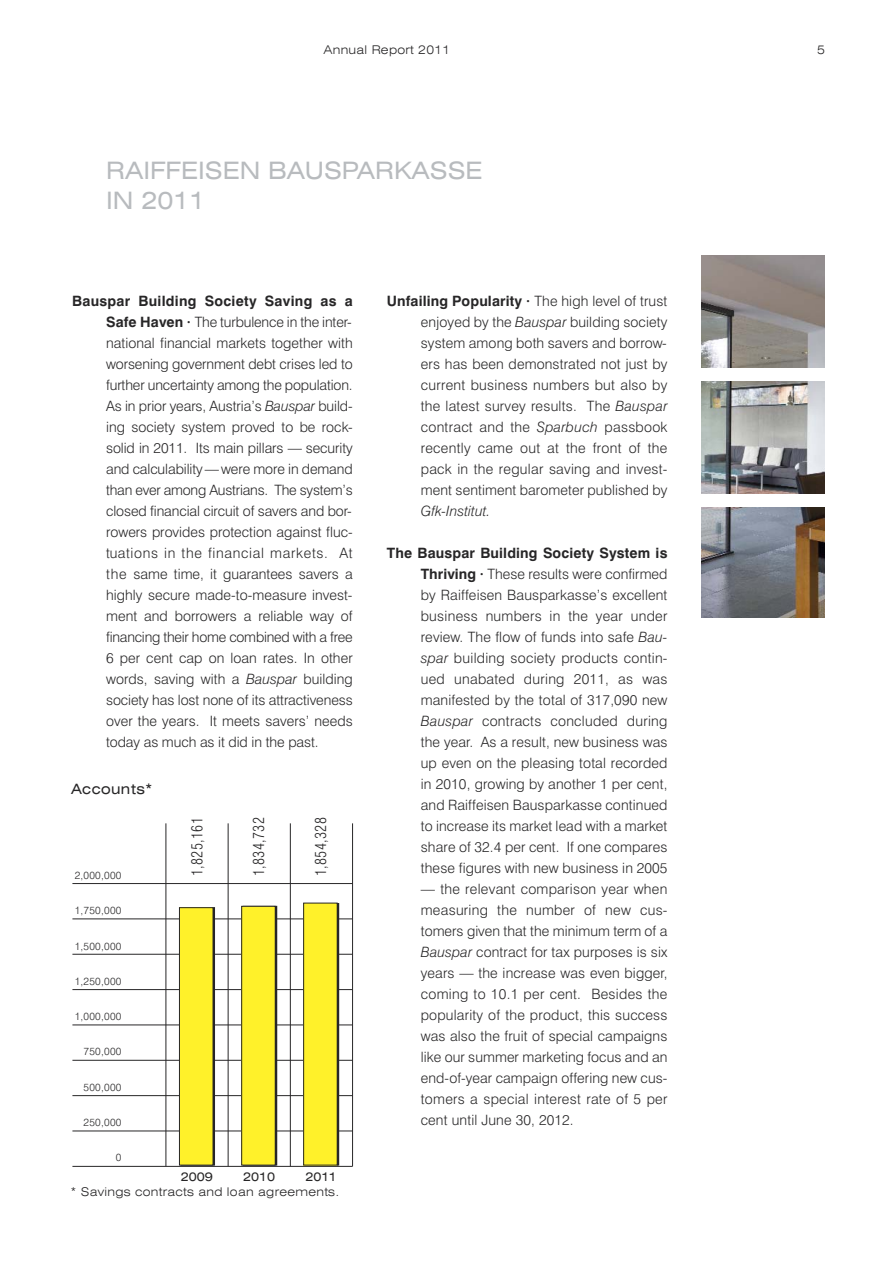
<style>
.page{position:relative;width:893px;height:1263px;background:#fff}
.page>*{position:absolute;margin:0;border:0;box-sizing:border-box;transform-origin:0 0}
.t1{font:expanded 24px/30px "Swiss 721 BT";color:#b8bbbe}
.t2{font:300 condensed 15px "Swiss 721 BT";letter-spacing:.025em;color:#272627}
.t3{font:300 14.25px/21px "Swiss 721 BT";letter-spacing:.01em;color:#272627;text-align:justify}
.t4{font:italic 300 14.25px "Swiss 721 BT";letter-spacing:.01em;color:#272627}
.t5{font:expanded 14.25px "Swiss 721 BT";letter-spacing:.025em;color:#272627}
.t6{font:300 expanded 12px "Swiss 721 BT";letter-spacing:.025em;color:#272627}
.t7{font:expanded 12px "Swiss 721 BT";color:#272627}
.t8{font:300 10.5px "Swiss 721 BT";letter-spacing:.025em;color:#272627}
.s1{font-weight:700}
.s2{font-style:italic}
</style>
<div class="page">
<img style="left:701px;top:255px;width:124px;height:363px">
<div style="left:700px;top:369px;width:127px;height:12px;background:#fff"></div>
<div style="left:700px;top:495px;width:127px;height:12px;background:#fff"></div>
<hr style="left:72px;top:1131px;width:281px;height:1px;background:#272627">
<hr style="left:72px;top:1060px;width:281px;height:1px;background:#272627">
<hr style="left:72px;top:1095px;width:281px;height:1px;background:#272627">
<hr style="left:72px;top:1025px;width:281px;height:1px;background:#272627">
<hr style="left:72px;top:954px;width:281px;height:1px;background:#272627">
<hr style="left:72px;top:919px;width:281px;height:1px;background:#272627">
<hr style="left:72px;top:989px;width:281px;height:1px;background:#272627">
<hr style="left:72px;top:883px;width:281px;height:1px;background:#272627">
<hr style="left:352px;top:823px;width:1px;height:343px;background:#272627">
<hr style="left:290px;top:823px;width:1px;height:343px;background:#272627">
<hr style="left:228px;top:823px;width:1px;height:343px;background:#272627">
<hr style="left:166px;top:823px;width:1px;height:343px;background:#272627">
<hr style="left:72px;top:1166px;width:281px;height:1px;background:#272627">
<div style="left:181px;top:907px;width:34px;height:258px;border:1px solid #272627"></div>
<div style="left:243px;top:906px;width:34px;height:259px;border:1px solid #272627"></div>
<div style="left:179px;top:908px;width:34px;height:257px;background:#fff12a"></div>
<div style="left:179px;top:907px;width:34px;height:258px;border:1px solid #272627"></div>
<div style="left:242px;top:906px;width:33px;height:259px;background:#fff12a"></div>
<div style="left:241px;top:906px;width:34px;height:259px;border:1px solid #272627"></div>
<div style="left:305px;top:903px;width:34px;height:262px;border:1px solid #272627"></div>
<div style="left:304px;top:903px;width:33px;height:262px;background:#fff12a"></div>
<div style="left:303px;top:903px;width:34px;height:262px;border:1px solid #272627"></div>
<p class="t6" style="left:323px;top:45px;width:128px">Annual Report 2011</p>
<p class="t6" style="left:817px;top:45px;width:9px">5</p>
<h1 class="t1" style="left:106px;top:158px;width:378px">RAIFFEISEN BAUSPARKASSE<br>IN 2011</h1>
<p class="t3" style="left:106px;top:292px;width:248px;text-indent:-34px"><span class="s1">Bauspar Building Society Saving as a Safe Haven ·</span> The turbulence in the inter&shy;national financial markets together with worsening government debt crises led to further uncertainty among the population.<br>As in prior years, Austria’s <span class="s2">Bauspar</span> build&shy;ing society system proved to be rock&shy;solid in 2011. Its main pillars — security and calculability — were more in demand than ever among Austrians. The system’s closed financial circuit of savers and bor&shy;rowers provides protection against fluc&shy;tuations in the financial markets. At the same time, it guarantees savers a highly secure made-to-measure invest&shy;ment and borrowers a reliable way of financing their home combined with a free 6 per cent cap on loan rates. In other words, saving with a <span class="s2">Bauspar</span> building society has lost none of its attractiveness over the years. It meets savers’ needs today as much as it did in the past.</p>
<p class="t3" style="left:421px;top:292px;width:248px;text-indent:-34px"><span class="s1">Unfailing Popularity ·</span> The high level of trust enjoyed by the <span class="s2">Bauspar</span> building society system among both savers and borrow&shy;ers has been demonstrated not just by current business numbers but also by the latest survey results. The <span class="s2">Bauspar </span>contract and the <span class="s2">Sparbuch</span> passbook recently came out at the front of the pack in the regular saving and invest&shy;ment sentiment barometer published by</p>
<p class="t4" style="left:421px;top:506px;width:71px">Gfk-Institut.</p>
<p class="t3" style="left:421px;top:544px;width:248px;text-indent:-34px"><span class="s1">The Bauspar Building Society System is Thriving ·</span> These results were confirmed by Raiffeisen Bausparkasse’s excellent business numbers in the year under review. The flow of funds into safe <span class="s2">Bau&shy;spar</span> building society products contin&shy;ued unabated during 2011, as was manifested by the total of 317,090 new <span class="s2">Bauspar</span> contracts concluded during the year. As a result, new business was up even on the pleasing total recorded in 2010, growing by another 1 per cent, and Raiffeisen Bausparkasse continued to increase its market lead with a market share of 32.4 per cent. If one compares these figures with new business in 2005</p>
<p class="t3" style="left:421px;top:880px;width:248px">— the relevant comparison year when measuring the number of new cus&shy;tomers given that the minimum term of a <span class="s2">Bauspar</span> contract for tax purposes is six years — the increase was even bigger, coming to 10.1 per cent. Besides the popularity of the product, this success was also the fruit of special campaigns like our summer marketing focus and an end-of-year campaign offering new cus&shy;tomers a special interest rate of 5 per cent until June 30, 2012.</p>
<p class="t5" style="left:71px;top:784px;width:83px">Accounts*</p>
<p class="t2" style="left:191px;top:876px;width:60px;rotate:-90deg">1,825,161</p>
<p class="t2" style="left:253px;top:876px;width:60px;rotate:-90deg">1,834,732</p>
<p class="t2" style="left:315px;top:876px;width:60px;rotate:-90deg">1,854,328</p>
<p class="t8" style="left:75px;top:872px;width:48px">2,000,000</p>
<p class="t8" style="left:75px;top:907px;width:48px">1,750,000</p>
<p class="t8" style="left:75px;top:942px;width:48px">1,500,000</p>
<p class="t8" style="left:75px;top:977px;width:48px">1,250,000</p>
<p class="t8" style="left:75px;top:1013px;width:48px">1,000,000</p>
<p class="t8" style="left:84px;top:1048px;width:39px">750,000</p>
<p class="t8" style="left:84px;top:1083px;width:39px">500,000</p>
<p class="t8" style="left:84px;top:1118px;width:39px">250,000</p>
<p class="t8" style="left:116px;top:1154px;width:7px">0</p>
<p class="t7" style="left:181px;top:1172px;width:34px">2009</p>
<p class="t7" style="left:243px;top:1172px;width:34px">2010</p>
<p class="t7" style="left:305px;top:1172px;width:33px">2011</p>
<p class="t6" style="left:70px;top:1188px;width:270px">* Savings contracts and loan agreements.</p>
</div>
